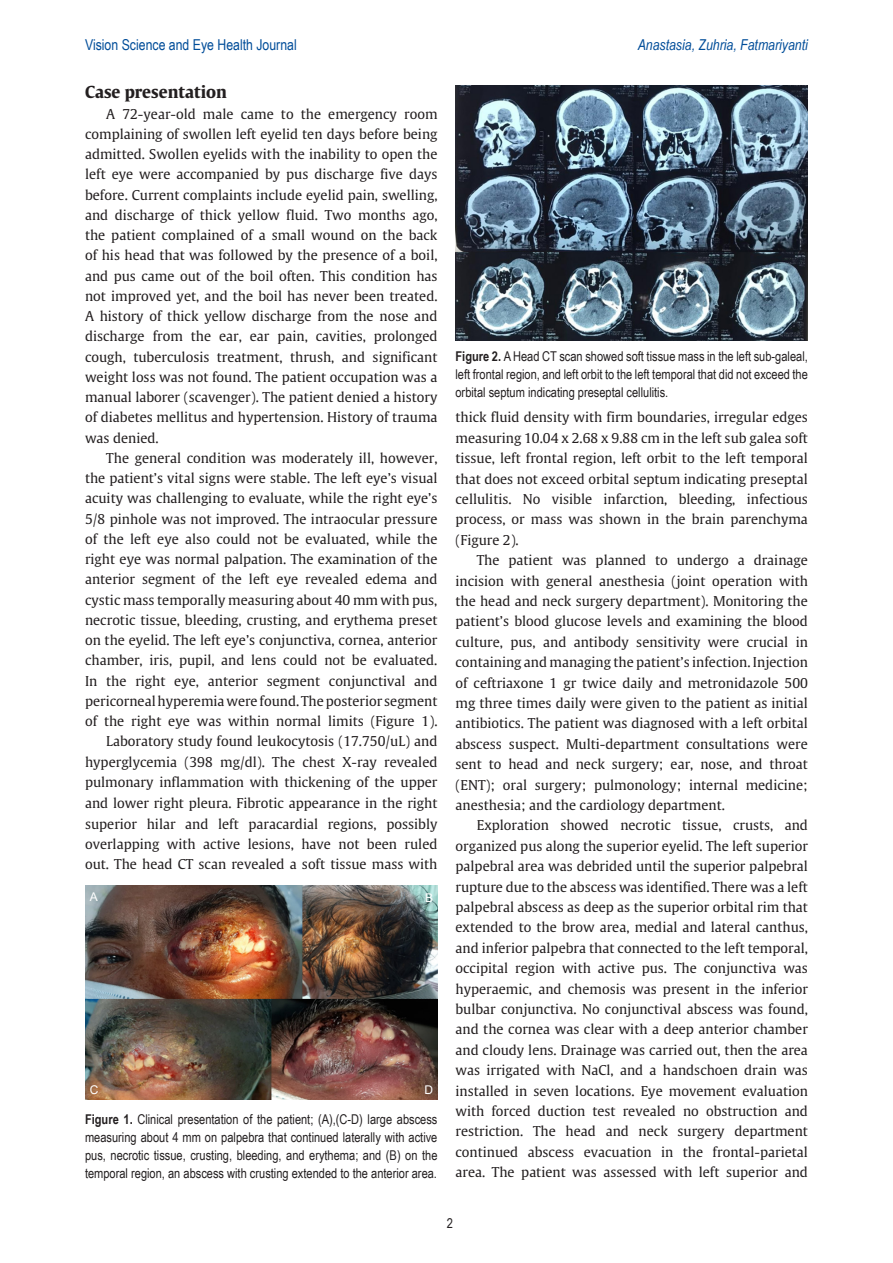
<style>
.page{position:relative;width:893px;height:1263px;background:#fff}
.page>*{position:absolute;margin:0;border:0;box-sizing:border-box;transform-origin:0 0}
.t1{font:700 16.5px "Gulliver";color:#231f20}
.t2{font:15px "Arial Narrow";color:#004d99}
.t3{font:italic 15px "Arial Narrow";color:#004d99}
.t4{font:13.5px/20.4px "Gulliver";color:#231f20;text-align:justify}
.t5{font:13.5px/18px "Arial Narrow";color:#231f20;text-align:justify}
.t6{font:12px "Arial";color:#fff}
.s1{color:#fff}
.s2{font-weight:700}
</style>
<div class="page">
<img style="left:85px;top:885px;width:352px;height:214px">
<img style="left:455px;top:85px;width:353px;height:255px">
<p class="t2" style="left:85px;top:34px;width:213px">Vision Science and Eye Health Journal</p>
<p class="t3" style="left:638px;top:35px;width:172px">Anastasia, Zuhria, Fatmariyanti</p>
<p class="t1" style="left:85px;top:82px;width:143px">Case presentation</p>
<p class="t4" style="left:85px;top:103px;width:354px;text-indent:21px">A <span class="s1">72-year-old</span> male came to the emergency room complaining of swollen left eyelid ten days before being admitted. Swollen eyelids with the inability to open the left eye were accompanied by pus discharge five days before. Current complaints include eyelid pain, swelling, and discharge of thick yellow fluid. Two months ago, the patient complained of a small wound on the back of his head that was followed by the presence of a boil, and pus came out of the boil often. This condition has not improved yet, and the boil has never been treated.<br>A history of thick yellow discharge from the nose and discharge from the ear, ear pain, cavities, prolonged cough, tuberculosis treatment, thrush, and significant weight loss was not found. The patient occupation was a manual laborer (scavenger). The patient denied a history of diabetes mellitus and hypertension. History of trauma was denied.</p>
<p class="t4" style="left:85px;top:448px;width:354px;text-indent:21px">The general condition was moderately ill, however, the patient’s vital signs were stable. The left eye’s visual acuity was challenging to evaluate, while the right eye’s 5/8 pinhole was not improved. The intraocular pressure of the left eye also could not be evaluated, while the right eye was normal palpation. The examination of the anterior segment of the left eye revealed edema and cystic mass temporally measuring about 40 mm with pus, necrotic tissue, bleeding, crusting, and erythema preset on the eyelid. The left eye’s conjunctiva, cornea, anterior chamber, iris, pupil, and lens could not be evaluated.<br>In the right eye, anterior segment conjunctival and pericorneal hyperemia were found. The posterior segment of the right eye was within normal limits (Figure 1).</p>
<p class="t4" style="left:85px;top:731px;width:354px;text-indent:21px">Laboratory study found leukocytosis (17.750/uL) and hyperglycemia (398 mg/dl). The chest X-ray revealed pulmonary inflammation with thickening of the upper and lower right pleura. Fibrotic appearance in the right superior hilar and left paracardial regions, possibly overlapping with active lesions, have not been ruled out. The head CT scan revealed a soft tissue mass with</p>
<p class="t5" style="left:455px;top:347px;width:354px"><span class="s2">Figure 2.</span> A Head CT scan showed soft tissue mass in the left sub-galeal, left frontal region, and left orbit to the left temporal that did not exceed the orbital septum indicating preseptal cellulitis.</p>
<p class="t4" style="left:455px;top:407px;width:354px">thick fluid density with firm boundaries, irregular edges measuring 10.04 x 2.68 x 9.88 cm in the left sub galea soft tissue, left frontal region, left orbit to the left temporal that does not exceed orbital septum indicating preseptal cellulitis. No visible infarction, bleeding, infectious process, or mass was shown in the brain parenchyma (Figure 2).</p>
<p class="t4" style="left:455px;top:550px;width:354px;text-indent:21px">The patient was planned to undergo a drainage incision with general anesthesia (joint operation with the head and neck surgery department). Monitoring the patient’s blood glucose levels and examining the blood culture, pus, and antibody sensitivity were crucial in containing and managing the patient’s infection. Injection of ceftriaxone 1 gr twice daily and metronidazole 500 mg three times daily were given to the patient as initial antibiotics. The patient was diagnosed with a left orbital abscess suspect. Multi-department consultations were sent to head and neck surgery; ear, nose, and throat (ENT); oral surgery; pulmonology; internal medicine; anesthesia; and the cardiology department.</p>
<p class="t4" style="left:455px;top:815px;width:354px;text-indent:21px">Exploration showed necrotic tissue, crusts, and organized pus along the superior eyelid. The left superior palpebral area was debrided until the superior palpebral rupture due to the abscess was identified. There was a left palpebral abscess as deep as the superior orbital rim that extended to the brow area, medial and lateral canthus, and inferior palpebra that connected to the left temporal, occipital region with active pus. The conjunctiva was hyperaemic, and chemosis was present in the inferior bulbar conjunctiva. No conjunctival abscess was found, and the cornea was clear with a deep anterior chamber and cloudy lens. Drainage was carried out, then the area was irrigated with NaCl, and a handschoen drain was installed in seven locations. Eye movement evaluation with forced duction test revealed no obstruction and restriction. The head and neck surgery department continued abscess evacuation in the frontal-parietal area. The patient was assessed with left superior and</p>
<p class="t6" style="left:90px;top:888px;width:10px">A</p>
<p class="t6" style="left:425px;top:889px;width:10px">B</p>
<p class="t6" style="left:90px;top:1081px;width:10px">C</p>
<p class="t6" style="left:425px;top:1082px;width:10px">D</p>
<p class="t5" style="left:85px;top:1110px;width:354px"><span class="s2">Figure 1.</span> Clinical presentation of the patient; (A),(C-D) large abscess measuring about 4 mm on palpebra that continued laterally with active pus, necrotic tissue, crusting, bleeding, and erythema; and (B) on the temporal region, an abscess with crusting extended to the anterior area.</p>
<p class="t5" style="left:447px;top:1214px;width:8px">2</p>
</div>
